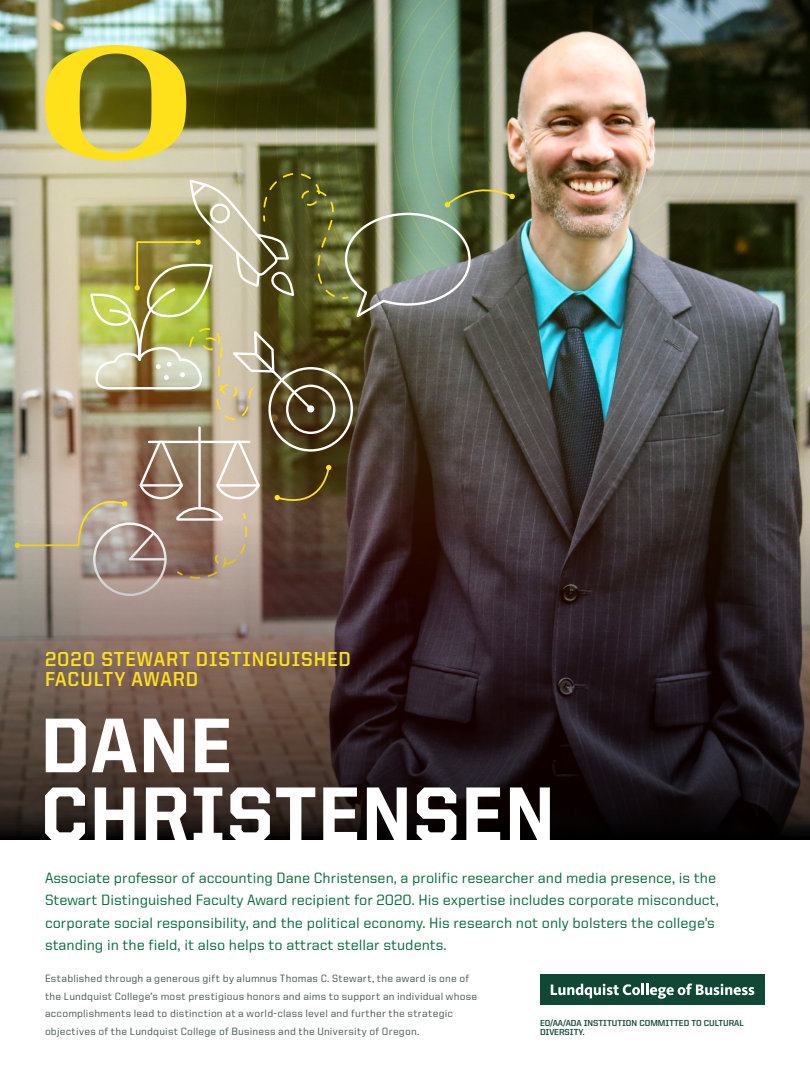
<style>
.page{position:relative;width:810px;height:1080px;background:#fff}
.page>*{position:absolute;margin:0;border:0;box-sizing:border-box;transform-origin:0 0}
.t1{font:800 77.75px/68.9px "United Sans Reg";letter-spacing:.025em;color:#fff;scale:.95 1}
.t2{font:700 20.38px/20px "United Sans Reg";letter-spacing:.05em;color:#fee11b;scale:.95 1}
.t3{font:500 15px/22.5px "United Sans Reg";color:#036936}
.t4{font:500 10.62px/17.5px "United Sans Reg";letter-spacing:.015em;color:#465251}
.t5{font:700 8.75px/9.4px "United Sans Reg";color:#104735}
</style>
<div class="page">
<img style="left:0;top:0;width:810px;height:488px">
<img style="left:202px;top:0;width:608px;height:454px">
<hr style="left:198px;top:428px;width:3px;height:80px;background:#fff">
<svg style="left:274px;top:465px;width:58px;height:23px"></svg>
<img style="left:89px;top:173px;width:426px;height:249px">
<svg style="left:15px;top:439px;width:246px;height:49px;background:#b19e8c"></svg>
<svg style="left:45px;top:45px;width:141px;height:116px;background:#bdb036"></svg>
<svg style="left:0;top:488px;width:810px;height:352px;background:#463735"></svg>
<div style="left:540px;top:974px;width:225px;height:31px;background:#104835"></div>
<svg style="left:551px;top:984px;width:203px;height:15px"></svg>
<p class="t2" style="left:45px;top:648px;width:324px">2020 STEWART DISTINGUISHED<br>FACULTY AWARD</p>
<p class="t1" style="left:41px;top:710px;width:542px">DANE<br>CHRISTENSEN</p>
<p class="t3" style="left:45px;top:866px;width:675px">Associate professor of accounting Dane Christensen, a prolific researcher and media presence, is the Stewart Distinguished Faculty Award recipient for 2020. His expertise includes corporate misconduct, corporate social responsibility, and the political economy. His research not only bolsters the college’s standing in the field, it also helps to attract stellar students.</p>
<p class="t4" style="left:45px;top:970px;width:434px">Established through a generous gift by alumnus Thomas C. Stewart, the award is one of the Lundquist College’s most prestigious honors and aims to support an individual whose accomplishments lead to distinction at a world-class level and further the strategic objectives of the Lundquist College of Business and the University of Oregon.</p>
<p class="t5" style="left:540px;top:1018px;width:205px">EO/AA/ADA INSTITUTION COMMITTED TO CULTURAL<br>DIVERSITY.</p>
</div>
